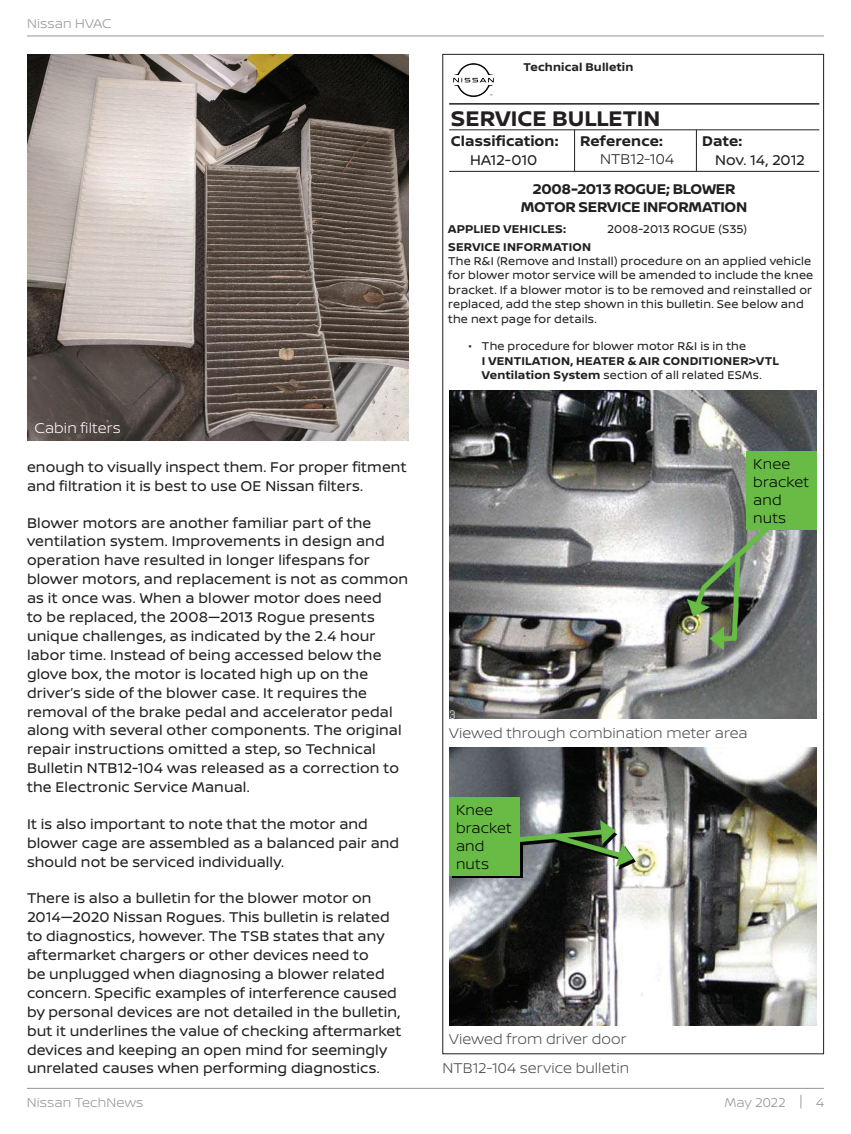
<style>
.page{position:relative;width:851px;height:1134px;background:#fff}
.page>*{position:absolute;margin:0;border:0;box-sizing:border-box;transform-origin:0 0}
.t1{font:700 22.5px "Nissan Brand";color:#231f20}
.Body_Copy{font:15px/18.9px "Nissan Brand";letter-spacing:.01em;color:#231f20}
.t2{font:300 15px "Nissan Brand";letter-spacing:.005em;color:#4b4c4d}
.t3{font:700 15px/18px "Nissan Brand";letter-spacing:-.015em;color:#231f20;text-align:center}
.t4{font:300 15px/18px "Nissan Brand";letter-spacing:.005em;color:#010101}
.t5{font:700 15px "Nissan Brand";letter-spacing:.005em;color:#231f20}
.t6{font:300 15px "Nissan Brand";letter-spacing:.005em;color:#fff}
.t7{font:700 15px "Nissan Brand";letter-spacing:.01em;color:#231f20}
.t8{font:300 15px "Nissan Brand";letter-spacing:.005em;color:#231f20}
.t9{font:300 13.5px "Nissan Brand";letter-spacing:.01em;color:#939598}
.t10{font:12px/14.4px "Nissan Brand";letter-spacing:.015em;color:#231f20}
.t11{font:700 12px "Nissan Brand";letter-spacing:.02em;color:#231f20}
.s1{font-weight:700}
</style>
<div class="page">
<hr style="left:27px;top:1088px;width:797px;height:1px;background:#939598">
<hr style="left:27px;top:36px;width:797px;height:1px;background:#939598">
<img style="left:27px;top:54px;width:381px;height:386px">
<div style="left:442px;top:54px;width:382px;height:1000px;background:#fff;border:1px solid #231f20"></div>
<img style="left:453px;top:63px;width:41px;height:34px">
<hr style="left:449px;top:103px;width:370px;height:2px;background:#231f20">
<hr style="left:449px;top:129px;width:370px;height:1px;background:#231f20">
<hr style="left:449px;top:171px;width:370px;height:1px;background:#231f20">
<hr style="left:574px;top:130px;width:1px;height:41px;background:#231f20">
<hr style="left:696px;top:130px;width:1px;height:41px;background:#231f20">
<img style="left:449px;top:390px;width:367px;height:329px">
<div style="left:746px;top:451px;width:70px;height:79px;background:#68bc45"></div>
<img style="left:449px;top:748px;width:367px;height:278px">
<svg style="left:452px;top:843px;width:70px;height:35px"></svg>
<div style="left:449px;top:797px;width:70px;height:78px;background:#68bc45"></div>
<p class="t9" style="left:27px;top:14px;width:86px">Nissan HVAC</p>
<p class="t6" style="left:35px;top:417px;width:88px">Cabin filters</p>
<p class="Body_Copy" style="left:27px;top:457px;width:381px">enough to visually inspect them. For proper fitment and filtration it is best to use OE Nissan filters.</p>
<p class="Body_Copy" style="left:27px;top:512px;width:382px">Blower motors are another familiar part of the ventilation system. Improvements in design and operation have resulted in longer lifespans for blower motors, and replacement is not as common as it once was. When a blower motor does need<br>to be replaced, the 2008—2013 Rogue presents unique challenges, as indicated by the 2.4 hour labor time. Instead of being accessed below the glove box, the motor is located high up on the driver’s side of the blower case. It requires the removal of the brake pedal and accelerator pedal along with several other components. The original repair instructions omitted a step, so Technical Bulletin NTB12-104 was released as a correction to the Electronic Service Manual.</p>
<p class="Body_Copy" style="left:27px;top:814px;width:374px">It is also important to note that the motor and blower cage are assembled as a balanced pair and should not be serviced individually.</p>
<p class="Body_Copy" style="left:27px;top:888px;width:376px">There is also a bulletin for the blower motor on 2014—2020 Nissan Rogues. This bulletin is related to diagnostics, however. The TSB states that any aftermarket chargers or other devices need to<br>be unplugged when diagnosing a blower related concern. Specific examples of interference caused by personal devices are not detailed in the bulletin, but it underlines the value of checking aftermarket devices and keeping an open mind for seemingly unrelated causes when performing diagnostics.</p>
<p class="t11" style="left:523px;top:59px;width:112px">Technical Bulletin</p>
<p class="t1" style="left:451px;top:102px;width:211px">SERVICE BULLETIN</p>
<p class="t5" style="left:451px;top:130px;width:109px">Classification:</p>
<p class="Body_Copy" style="left:470px;top:150px;width:69px">HA12-010</p>
<p class="t7" style="left:580px;top:130px;width:84px">Reference:</p>
<p class="t8" style="left:600px;top:148px;width:75px">NTB12-104</p>
<p class="t3" style="left:702px;top:131px;width:42px">Date:</p>
<p class="Body_Copy" style="left:715px;top:150px;width:91px">Nov. 14, 2012</p>
<p class="t3" style="left:520px;top:179px;width:228px">2008-2013 ROGUE; BLOWER<br>MOTOR SERVICE INFORMATION</p>
<p class="t11" style="left:448px;top:220px;width:119px">APPLIED VEHICLES:</p>
<p class="t10" style="left:607px;top:221px;width:141px">2008-2013 ROGUE (S35)</p>
<p class="t11" style="left:448px;top:238px;width:144px">SERVICE INFORMATION</p>
<p class="t10" style="left:448px;top:253px;width:366px">The R&amp;I (Remove and Install) procedure on an applied vehicle for blower motor service will be amended to include the knee bracket. If a blower motor is to be removed and reinstalled or replaced, add the step shown in this bulletin. See below and the next page for details.</p>
<p class="t10" style="left:482px;top:339px;width:298px;text-indent:-14px">• The procedure for blower motor R&amp;I is in the<br><span class="s1">I VENTILATION, HEATER &amp; AIR CONDITIONER&gt;VTL<br>Ventilation System</span> section of all related ESMs.</p>
<p class="t4" style="left:753px;top:454px;width:57px">Knee bracket and nuts</p>
<p class="t2" style="left:449px;top:722px;width:300px">Viewed through combination meter area</p>
<p class="t4" style="left:456px;top:800px;width:57px">Knee bracket and nuts</p>
<p class="t2" style="left:449px;top:1029px;width:179px">Viewed from driver door</p>
<p class="t2" style="left:442px;top:1057px;width:188px">NTB12-104 service bulletin</p>
<p class="t9" style="left:27px;top:1093px;width:118px">Nissan TechNews</p>
<p class="t9" style="left:724px;top:1093px;width:101px">May 2022 | 4</p>
</div>
